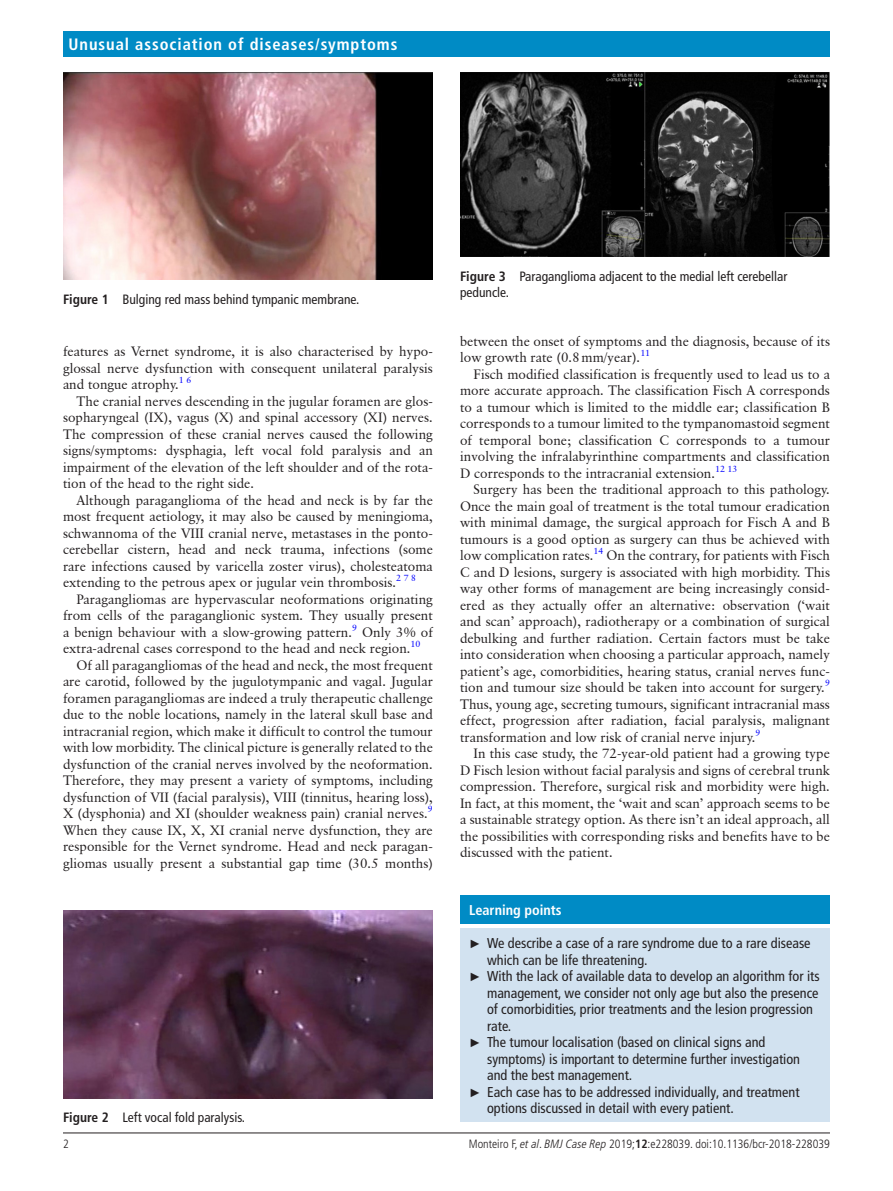
<style>
.page{position:relative;width:893px;height:1191px;background:#fff}
.page>*{position:absolute;margin:0;border:0;box-sizing:border-box;transform-origin:0 0}
.t1{font:700 condensed 16.5px "Frutiger LT Pro";letter-spacing:.055em;color:#fff}
.t2{font:condensed 14.25px "Frutiger LT Pro";color:#231f20}
.t3{font:700 condensed 14.25px "Frutiger LT Pro";color:#fff}
.t4{font:13.5px/16.5px "Classical Garamond BT";color:#231f20;text-align:justify}
.t5{font:condensed 13.5px/16.5px "Frutiger LT Pro";color:#231f20}
.t6{font:300 condensed 12px "Frutiger LT Pro";color:#231f20}
.s1{font-weight:700}
.s2{font-family:"Arial";font-stretch:normal;font-size:12px}
.s3{font-style:italic}
</style>
<div class="page">
<hr style="left:63px;top:1132px;width:767px;height:1px;background:#231f20">
<div style="left:63px;top:31px;width:767px;height:25px;background:#008bc5"></div>
<img style="left:63px;top:72px;width:370px;height:208px">
<img style="left:63px;top:910px;width:370px;height:188px">
<img style="left:460px;top:72px;width:370px;height:185px">
<div style="left:460px;top:895px;width:370px;height:29px;background:#008bc5"></div>
<div style="left:460px;top:928px;width:370px;height:194px;background:#d2e2f0"></div>
<p class="t1" style="left:69px;top:34px;width:330px">Unusual association of diseases/symptoms</p>
<p class="t5" style="left:63px;top:291px;width:298px"><span class="s1">Figure 1</span> Bulging red mass behind tympanic membrane.</p>
<p class="t4" style="left:63px;top:343px;width:371px">features as Vernet syndrome, it is also characterised by hypo&shy;glossal nerve dysfunction with consequent unilateral paralysis and tongue atrophy.<sup>1</sup> <sup>6</sup></p>
<p class="t4" style="left:63px;top:392px;width:371px;text-indent:14px">The cranial nerves descending in the jugular foramen are glos&shy;sopharyngeal (IX), vagus (X) and spinal accessory (XI) nerves.<br>The compression of these cranial nerves caused the following signs/symptoms: dysphagia, left vocal fold paralysis and an impairment of the elevation of the left shoulder and of the rota&shy;tion of the head to the right side.</p>
<p class="t4" style="left:63px;top:491px;width:371px;text-indent:14px">Although paraganglioma of the head and neck is by far the most frequent aetiology, it may also be caused by meningioma, schwannoma of the VIII cranial nerve, metastases in the ponto&shy;cerebellar cistern, head and neck trauma, infections (some rare infections caused by varicella zoster virus), cholesteatoma extending to the petrous apex or jugular vein thrombosis.<sup>2</sup> <sup>7</sup> <sup>8</sup></p>
<p class="t4" style="left:76px;top:590px;width:358px">Paragangliomas are hypervascular neoformations originating</p>
<p class="t4" style="left:63px;top:607px;width:371px">from cells of the paraganglionic system. They usually present</p>
<p class="t4" style="left:63px;top:623px;width:371px">a benign behaviour with a slow-growing pattern.<sup>9</sup> Only 3% of</p>
<p class="t4" style="left:63px;top:640px;width:359px">extra-adrenal cases correspond to the head and neck region.<sup>10</sup></p>
<p class="t4" style="left:76px;top:656px;width:358px">Of all paragangliomas of the head and neck, the most frequent</p>
<p class="t4" style="left:63px;top:673px;width:371px">are carotid, followed by the jugulotympanic and vagal. Jugular</p>
<p class="t4" style="left:63px;top:689px;width:371px">foramen paragangliomas are indeed a truly therapeutic challenge</p>
<p class="t4" style="left:63px;top:706px;width:371px">due to the noble locations, namely in the lateral skull base and</p>
<p class="t4" style="left:63px;top:722px;width:371px">intracranial region, which make it difficult to control the tumour</p>
<p class="t4" style="left:63px;top:739px;width:371px">with low morbidity. The clinical picture is generally related to the</p>
<p class="t4" style="left:63px;top:755px;width:371px">dysfunction of the cranial nerves involved by the neoformation.</p>
<p class="t4" style="left:63px;top:772px;width:371px">Therefore, they may present a variety of symptoms, including</p>
<p class="t4" style="left:63px;top:788px;width:371px">dysfunction of VII (facial paralysis), VIII (tinnitus, hearing loss),</p>
<p class="t4" style="left:63px;top:805px;width:371px">X (dysphonia) and XI (shoulder weakness pain) cranial nerves.<sup>9</sup></p>
<p class="t4" style="left:63px;top:821px;width:371px">When they cause IX, X, XI cranial nerve dysfunction, they are</p>
<p class="t4" style="left:63px;top:838px;width:371px">responsible for the Vernet syndrome. Head and neck paragan-</p>
<p class="t4" style="left:63px;top:854px;width:371px">gliomas usually present a substantial gap time (30.5 months)</p>
<p class="t5" style="left:63px;top:1109px;width:184px"><span class="s1">Figure 2</span> Left vocal fold paralysis.</p>
<p class="t5" style="left:460px;top:268px;width:329px"><span class="s1">Figure 3</span> Paraganglioma adjacent to the medial left cerebellar peduncle.</p>
<p class="t4" style="left:460px;top:332px;width:371px">between the onset of symptoms and the diagnosis, because of its low growth rate (0.8mm/year).<sup>11</sup></p>
<p class="t4" style="left:460px;top:365px;width:371px;text-indent:14px">Fisch modified classification is frequently used to lead us to a more accurate approach. The classification Fisch A corresponds to a tumour which is limited to the middle ear; classification B corresponds to a tumour limited to the tympanomastoid segment of temporal bone; classification C corresponds to a tumour involving the infralabyrinthine compartments and classification D corresponds to the intracranial extension.<sup>12</sup> <sup>13</sup></p>
<p class="t4" style="left:460px;top:481px;width:371px;text-indent:14px">Surgery has been the traditional approach to this pathology.<br>Once the main goal of treatment is the total tumour eradication with minimal damage, the surgical approach for Fisch A and B tumours is a good option as surgery can thus be achieved with low complication rates.<sup>14</sup> On the contrary, for patients with Fisch C and D lesions, surgery is associated with high morbidity. This way other forms of management are being increasingly consid&shy;ered as they actually offer an alternative: observation (‘wait and scan’ approach), radiotherapy or a combination of surgical debulking and further radiation. Certain factors must be take into consideration when choosing a particular approach, namely patient’s age, comorbidities, hearing status, cranial nerves func&shy;tion and tumour size should be taken into account for surgery.<sup>9<br></sup>Thus, young age, secreting tumours, significant intracranial mass effect, progression after radiation, facial paralysis, malignant transformation and low risk of cranial nerve injury.<sup>9</sup></p>
<p class="t4" style="left:460px;top:745px;width:371px;text-indent:14px">In this case study, the 72-year-old patient had a growing type D Fisch lesion without facial paralysis and signs of cerebral trunk compression. Therefore, surgical risk and morbidity were high.<br>In fact, at this moment, the ‘wait and scan’ approach seems to be a sustainable strategy option. As there isn’t an ideal approach, all the possibilities with corresponding risks and benefits have to be discussed with the patient.</p>
<p class="t3" style="left:469px;top:902px;width:94px">Learning points</p>
<p class="t2" style="left:469px;top:935px;width:343px"><span class="s2">►</span> We describe a case of a rare syndrome due to a rare disease</p>
<p class="t2" style="left:487px;top:951px;width:162px">which can be life threatening.</p>
<p class="t2" style="left:469px;top:968px;width:352px"><span class="s2">►</span> With the lack of available data to develop an algorithm for its</p>
<p class="t2" style="left:487px;top:984px;width:333px">management, we consider not only age but also the presence</p>
<p class="t2" style="left:487px;top:1001px;width:327px">of comorbidities, prior treatments and the lesion progression</p>
<p class="t2" style="left:487px;top:1017px;width:26px">rate.</p>
<p class="t2" style="left:469px;top:1034px;width:298px"><span class="s2">►</span> The tumour localisation (based on clinical signs and</p>
<p class="t2" style="left:487px;top:1050px;width:315px">symptoms) is important to determine further investigation</p>
<p class="t2" style="left:487px;top:1067px;width:147px">and the best management.</p>
<p class="t2" style="left:469px;top:1083px;width:332px"><span class="s2">►</span> Each case has to be addressed individually, and treatment</p>
<p class="t2" style="left:487px;top:1100px;width:248px">options discussed in detail with every patient.</p>
<p class="t6" style="left:63px;top:1136px;width:7px">2</p>
<p class="t6" style="left:469px;top:1136px;width:363px">Monteiro F, <span class="s3">et al</span>. <span class="s3">BMJ Case Rep</span> 2019;<span class="s1">12</span>:e228039. doi:10.1136/bcr-2018-228039</p>
</div>
